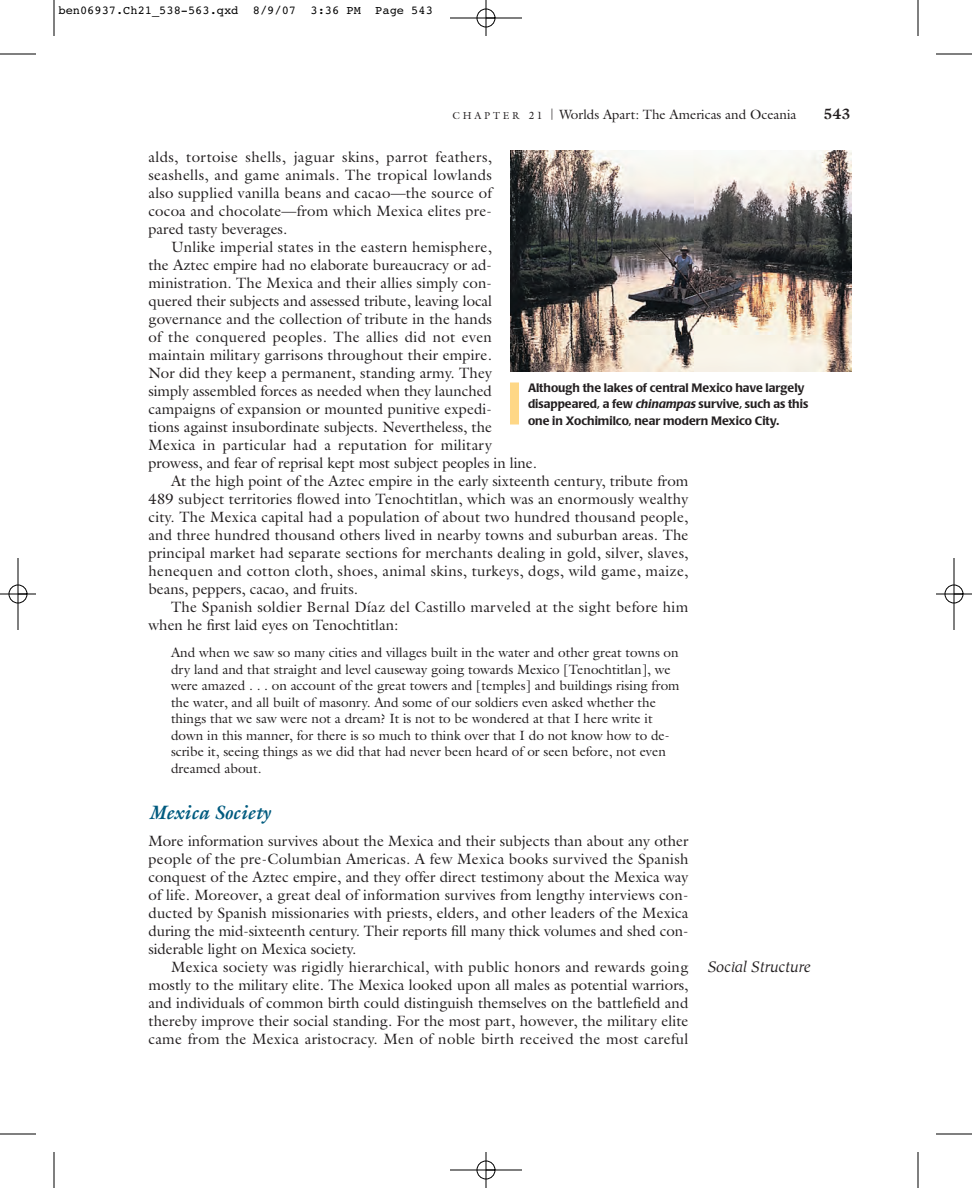
<style>
.page{position:relative;width:972px;height:1188px;background:#fff}
.page>*{position:absolute;margin:0;border:0;box-sizing:border-box;transform-origin:0 0}
.t1{font:italic 700 19.5px "Galliard";color:#005b7f}
.t2{font:15px/18px "Galliard";letter-spacing:.01em;color:#231f20;text-align:justify}
.t3{font:italic 15px "Hiroshige";color:#231f20}
.t4{font:700 15px "Galliard";color:#231f20}
.t5{font:13.5px/16.5px "Galliard";color:#231f20}
.t6{font:500 12px/16.5px "Poppl Laudatio";color:#231f20}
.t7{font:12px "Courier";color:#000}
.s1{font-size:10.2px}
.s2{font-size:10.5px}
.s3{font-size:11.25px}
.s4{font-style:italic}
</style>
<div class="page">
<img style="left:510px;top:151px;width:342px;height:220px">
<div style="left:510px;top:382px;width:9px;height:42px;background:#fed786"></div>
<hr style="left:54px;top:0;width:1px;height:36px;background:#000">
<hr style="left:0;top:54px;width:36px;height:1px;background:#000">
<hr style="left:918px;top:0;width:1px;height:36px;background:#000">
<hr style="left:936px;top:54px;width:36px;height:1px;background:#000">
<hr style="left:54px;top:1152px;width:1px;height:36px;background:#000">
<hr style="left:0;top:1134px;width:36px;height:1px;background:#000">
<hr style="left:918px;top:1152px;width:1px;height:36px;background:#000">
<hr style="left:936px;top:1134px;width:36px;height:1px;background:#000">
<hr style="left:450px;top:18px;width:72px;height:1px;background:#000">
<hr style="left:450px;top:1170px;width:72px;height:1px;background:#000">
<hr style="left:18px;top:558px;width:1px;height:72px;background:#000">
<hr style="left:954px;top:558px;width:1px;height:72px;background:#000">
<hr style="left:486px;top:0;width:1px;height:36px;background:#000">
<hr style="left:486px;top:1152px;width:1px;height:36px;background:#000">
<hr style="left:0;top:594px;width:36px;height:1px;background:#000">
<hr style="left:936px;top:594px;width:36px;height:1px;background:#000">
<div style="left:477px;top:9px;width:18px;height:18px;border:1px solid #000;border-radius:50%"></div>
<div style="left:477px;top:1161px;width:18px;height:18px;border:1px solid #000;border-radius:50%"></div>
<div style="left:9px;top:585px;width:18px;height:18px;border:1px solid #000;border-radius:50%"></div>
<div style="left:945px;top:585px;width:18px;height:18px;border:1px solid #000;border-radius:50%"></div>
<p class="t7" style="left:58px;top:6px;width:376px">ben06937.Ch21_538-563.qxd 8/9/07 3:36 PM Page 543</p>
<p class="t5" style="left:452px;top:107px;width:346px"><span class="s1">C H A P T E R</span> <span class="s2">2 1</span> <span class="s3">|</span> Worlds Apart: The Americas and Oceania</p>
<p class="t4" style="left:824px;top:108px;width:28px">543</p>
<p class="t2" style="left:149px;top:150px;width:345px">alds, tortoise shells, jaguar skins, parrot feathers, seashells, and game animals. The tropical lowlands also supplied vanilla beans and cacao—the source of cocoa and chocolate—from which Mexica elites pre&shy;pared tasty beverages.</p>
<p class="t2" style="left:171px;top:240px;width:323px">Unlike imperial states in the eastern hemisphere,</p>
<p class="t2" style="left:149px;top:258px;width:345px">the Aztec empire had no elaborate bureaucracy or ad-</p>
<p class="t2" style="left:149px;top:276px;width:345px">ministration. The Mexica and their allies simply con-</p>
<p class="t2" style="left:149px;top:294px;width:345px">quered their subjects and assessed tribute, leaving local</p>
<p class="t2" style="left:149px;top:312px;width:345px">governance and the collection of tribute in the hands</p>
<p class="t2" style="left:149px;top:330px;width:345px">of the conquered peoples. The allies did not even</p>
<p class="t2" style="left:149px;top:348px;width:345px">maintain military garrisons throughout their empire.</p>
<p class="t2" style="left:149px;top:366px;width:345px">Nor did they keep a permanent, standing army. They</p>
<p class="t2" style="left:149px;top:384px;width:345px">simply assembled forces as needed when they launched</p>
<p class="t2" style="left:149px;top:402px;width:345px">campaigns of expansion or mounted punitive expedi-</p>
<p class="t2" style="left:149px;top:420px;width:345px">tions against insubordinate subjects. Nevertheless, the</p>
<p class="t2" style="left:149px;top:438px;width:345px">Mexica in particular had a reputation for military</p>
<p class="t2" style="left:149px;top:456px;width:390px">prowess, and fear of reprisal kept most subject peoples in line.</p>
<p class="t2" style="left:171px;top:474px;width:519px">At the high point of the Aztec empire in the early sixteenth century, tribute from</p>
<p class="t2" style="left:149px;top:492px;width:541px">489 subject territories flowed into Tenochtitlan, which was an enormously wealthy</p>
<p class="t2" style="left:149px;top:510px;width:541px">city. The Mexica capital had a population of about two hundred thousand people,</p>
<p class="t2" style="left:149px;top:528px;width:542px">and three hundred thousand others lived in nearby towns and suburban areas. The</p>
<p class="t2" style="left:149px;top:546px;width:542px">principal market had separate sections for merchants dealing in gold, silver, slaves,</p>
<p class="t2" style="left:149px;top:564px;width:541px">henequen and cotton cloth, shoes, animal skins, turkeys, dogs, wild game, maize,</p>
<p class="t2" style="left:149px;top:582px;width:211px">beans, peppers, cacao, and fruits.</p>
<p class="t2" style="left:171px;top:600px;width:519px">The Spanish soldier Bernal Díaz del Castillo marveled at the sight before him</p>
<p class="t2" style="left:149px;top:618px;width:251px">when he first laid eyes on Tenochtitlan:</p>
<p class="t5" style="left:171px;top:646px;width:510px">And when we saw so many cities and villages built in the water and other great towns on dry land and that straight and level causeway going towards Mexico [Tenochtitlan], we were amazed . . . on account of the great towers and [temples] and buildings rising from the water, and all built of masonry. And some of our soldiers even asked whether the things that we saw were not a dream? It is not to be wondered at that I here write it down in this manner, for there is so much to think over that I do not know how to de&shy;scribe it, seeing things as we did that had never been heard of or seen before, not even dreamed about.</p>
<h1 class="t1" style="left:148px;top:805px;width:123px">Mexica Society</h1>
<p class="t2" style="left:148px;top:834px;width:542px">More information survives about the Mexica and their subjects than about any other people of the pre-Columbian Americas. A few Mexica books survived the Spanish conquest of the Aztec empire, and they offer direct testimony about the Mexica way of life. Moreover, a great deal of information survives from lengthy interviews con&shy;ducted by Spanish missionaries with priests, elders, and other leaders of the Mexica during the mid-sixteenth century. Their reports fill many thick volumes and shed con&shy;siderable light on Mexica society.</p>
<p class="t2" style="left:148px;top:960px;width:542px;text-indent:22px">Mexica society was rigidly hierarchical, with public honors and rewards going mostly to the military elite. The Mexica looked upon all males as potential warriors, and individuals of common birth could distinguish themselves on the battlefield and thereby improve their social standing. For the most part, however, the military elite came from the Mexica aristocracy. Men of noble birth received the most careful</p>
<p class="t6" style="left:528px;top:380px;width:282px">Although the lakes of central Mexico have largely disappeared, a few <span class="s4">chinampas</span> survive, such as this one in Xochimilco, near modern Mexico City.</p>
<p class="t3" style="left:708px;top:961px;width:104px">Social Structure</p>
</div>
